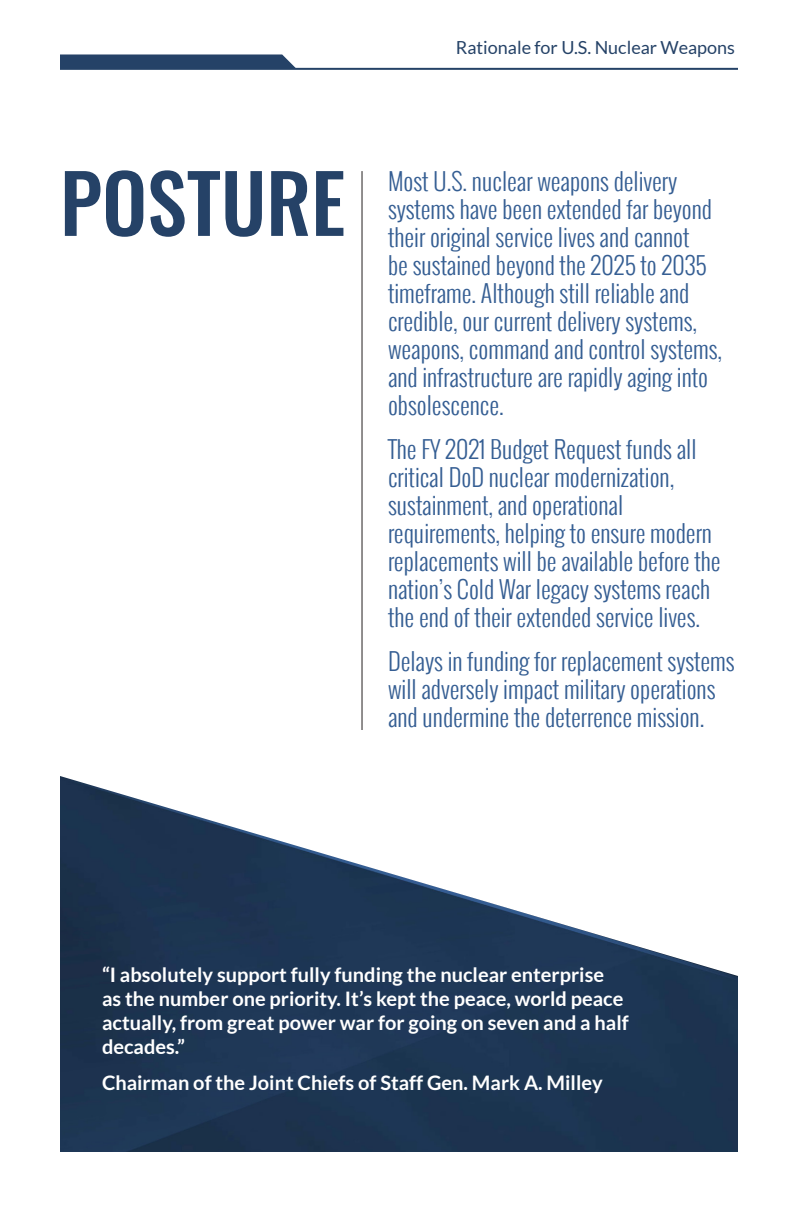
<style>
.page{position:relative;width:792px;height:1224px;background:#fff}
.page>*{position:absolute;margin:0;border:0;box-sizing:border-box;transform-origin:0 0}
.t1{font:500 80px "Oswald";color:#254267}
.t2{font:300 24px/28px "Oswald";color:#355e93}
.t3{font:700 20px/24px "Lato";color:#fff}
.t4{font:18px "Lato";color:#254267}
</style>
<div class="page">
<svg style="left:60px;top:54px;width:237px;height:14px;background:#334e71"></svg>
<hr style="left:60px;top:68px;width:678px;height:2px;background:#254267">
<img style="left:60px;top:776px;width:678px;height:376px">
<hr style="left:362px;top:171px;width:1px;height:559px;background:#231f20">
<p class="t4" style="left:456px;top:38px;width:281px">Rationale for U.S. Nuclear Weapons</p>
<h1 class="t1" style="left:60px;top:161px;width:287px">POSTURE</h1>
<p class="t2" style="left:388px;top:167px;width:336px">Most U.S. nuclear weapons delivery systems have been extended far beyond their original service lives and cannot<br>be sustained beyond the 2025 to 2035 timeframe. Although still reliable and credible, our current delivery systems, weapons, command and control systems, and infrastructure are rapidly aging into obsolescence.</p>
<p class="t2" style="left:388px;top:435px;width:334px">The FY 2021 Budget Request funds all critical DoD nuclear modernization, sustainment, and operational requirements, helping to ensure modern replacements will be available before the nation’s Cold War legacy systems reach the end of their extended service lives.</p>
<p class="t2" style="left:388px;top:647px;width:348px">Delays in funding for replacement systems will adversely impact military operations and undermine the deterrence mission.</p>
<p class="t3" style="left:102px;top:963px;width:528px">“I absolutely support fully funding the nuclear enterprise<br>as the number one priority. It’s kept the peace, world peace actually, from great power war for going on seven and a half decades.”</p>
<p class="t3" style="left:102px;top:1071px;width:502px">Chairman of the Joint Chiefs of Staff Gen. Mark A. Milley</p>
</div>
